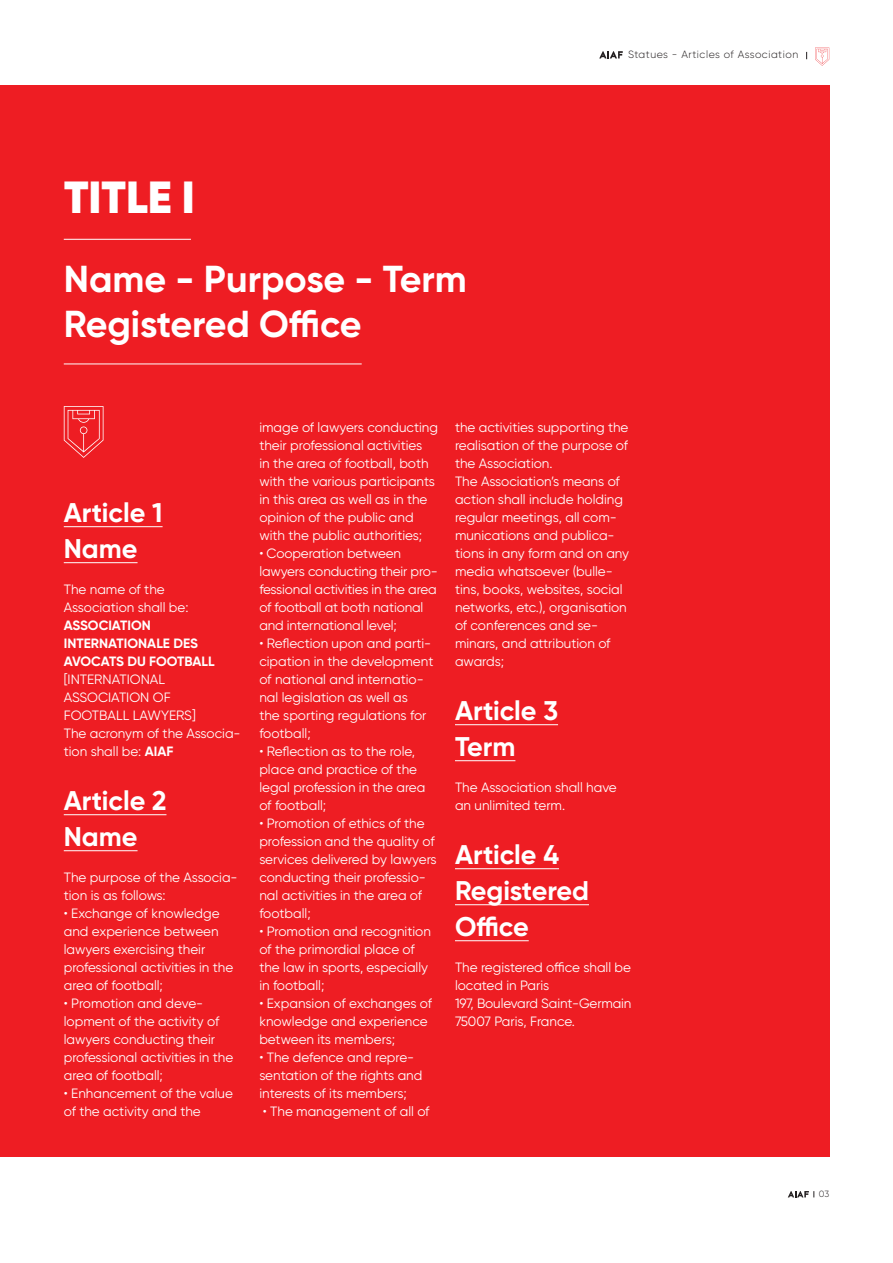
<style>
.page{position:relative;width:893px;height:1263px;background:#fff}
.page>*{position:absolute;margin:0;border:0;box-sizing:border-box;transform-origin:0 0}
.t1{font:900 45px "Gilroy";color:#fff}
.t2{font:700 37.5px/45px "Gilroy";color:#fff}
.t3{font:700 27px/36px "Gilroy";color:#fff}
.t4{font:13.5px/18px "Gilroy";color:#fff}
.t5{font:700 13.5px/18px "Gilroy";color:#fff}
.t6{font:300 10.5px "Gilroy";letter-spacing:.05em;color:#231f20}
.t7{font:300 9px "Gilroy";color:#231f20}
.s1{font-weight:700}
</style>
<div class="page">
<svg style="left:815px;top:47px;width:14px;height:19px"></svg>
<div style="left:0;top:85px;width:829px;height:1072px;background:#ee1d23"></div>
<hr style="left:64px;top:526px;width:99px;height:1px;background:#fff">
<hr style="left:64px;top:562px;width:74px;height:1px;background:#fff">
<hr style="left:64px;top:814px;width:102px;height:1px;background:#fff">
<hr style="left:64px;top:850px;width:74px;height:1px;background:#fff">
<hr style="left:455px;top:724px;width:103px;height:1px;background:#fff">
<hr style="left:455px;top:760px;width:60px;height:1px;background:#fff">
<hr style="left:455px;top:868px;width:104px;height:1px;background:#fff">
<hr style="left:455px;top:904px;width:134px;height:1px;background:#fff">
<hr style="left:455px;top:940px;width:74px;height:1px;background:#fff">
<hr style="left:64px;top:239px;width:127px;height:1px;background:#fff">
<hr style="left:64px;top:364px;width:298px;height:1px;background:#fff">
<svg style="left:64px;top:406px;width:40px;height:52px"></svg>
<svg style="left:599px;top:51px;width:24px;height:7px"></svg>
<svg style="left:788px;top:1191px;width:27px;height:6px"></svg>
<p class="t6" style="left:628px;top:48px;width:172px">Statues - Articles of Association</p>
<h1 class="t1" style="left:64px;top:169px;width:132px">TITLE I</h1>
<h2 class="t2" style="left:64px;top:256px;width:404px">Name - Purpose - Term<br>Registered Office</h2>
<h3 class="t3" style="left:64px;top:494px;width:100px">Article 1<br>Name</h3>
<p class="t4" style="left:64px;top:580px;width:126px">The name of the<br>Association shall be:</p>
<p class="t5" style="left:64px;top:616px;width:152px">ASSOCIATION<br>INTERNATIONALE DES<br>AVOCATS DU FOOTBALL</p>
<p class="t4" style="left:64px;top:670px;width:178px">[INTERNATIONAL<br>ASSOCIATION OF<br>FOOTBALL LAWYERS]<br>The acronym of the Associa&shy;tion shall be: <span class="s1">AIAF</span></p>
<h3 class="t3" style="left:64px;top:782px;width:104px">Article 2<br>Name</h3>
<p class="t4" style="left:64px;top:868px;width:175px">The purpose of the Associa&shy;tion is as follows:</p>
<p class="t4" style="left:64px;top:904px;width:171px">• Exchange of knowledge and experience between lawyers exercising their professional activities in the area of football;</p>
<p class="t4" style="left:64px;top:994px;width:171px">• Promotion and deve&shy;lopment of the activity of lawyers conducting their professional activities in the area of football;</p>
<p class="t4" style="left:64px;top:1084px;width:171px">• Enhancement of the value of the activity and the</p>
<p class="t4" style="left:259px;top:418px;width:180px">image of lawyers conducting their professional activities<br>in the area of football, both with the various participants in this area as well as in the opinion of the public and with the public authorities;</p>
<p class="t4" style="left:259px;top:544px;width:180px">• Cooperation between lawyers conducting their pro&shy;fessional activities in the area of football at both national and international level;</p>
<p class="t4" style="left:259px;top:634px;width:176px">• Reflection upon and parti&shy;cipation in the development of national and internatio&shy;nal legislation as well as<br>the sporting regulations for football;</p>
<p class="t4" style="left:259px;top:742px;width:167px">• Reflection as to the role, place and practice of the legal profession in the area of football;</p>
<p class="t4" style="left:259px;top:814px;width:179px">• Promotion of ethics of the profession and the quality of services delivered by lawyers conducting their professio&shy;nal activities in the area of football;</p>
<p class="t4" style="left:259px;top:922px;width:173px">• Promotion and recognition of the primordial place of the law in sports, especially in football;</p>
<p class="t4" style="left:259px;top:994px;width:174px">• Expansion of exchanges of knowledge and experience between its members;</p>
<p class="t4" style="left:259px;top:1048px;width:164px">• The defence and repre&shy;sentation of the rights and interests of its members;</p>
<p class="t4" style="left:263px;top:1102px;width:168px">• The management of all of</p>
<p class="t4" style="left:455px;top:418px;width:176px">the activities supporting the realisation of the purpose of the Association.<br>The Association’s means of action shall include holding regular meetings, all com&shy;munications and publica&shy;tions in any form and on any media whatsoever (bulle&shy;tins, books, websites, social networks, etc.), organisation of conferences and se&shy;minars, and attribution of awards;</p>
<h3 class="t3" style="left:455px;top:692px;width:105px">Article 3<br>Term</h3>
<p class="t4" style="left:455px;top:778px;width:163px">The Association shall have an unlimited term.</p>
<h3 class="t3" style="left:455px;top:836px;width:136px">Article 4<br>Registered<br>Office</h3>
<p class="t4" style="left:455px;top:958px;width:178px">The registered office shall be located in Paris<br>197, Boulevard Saint-Germain<br>75007 Paris, France.</p>
<p class="t7" style="left:819px;top:1189px;width:12px">03</p>
</div>
